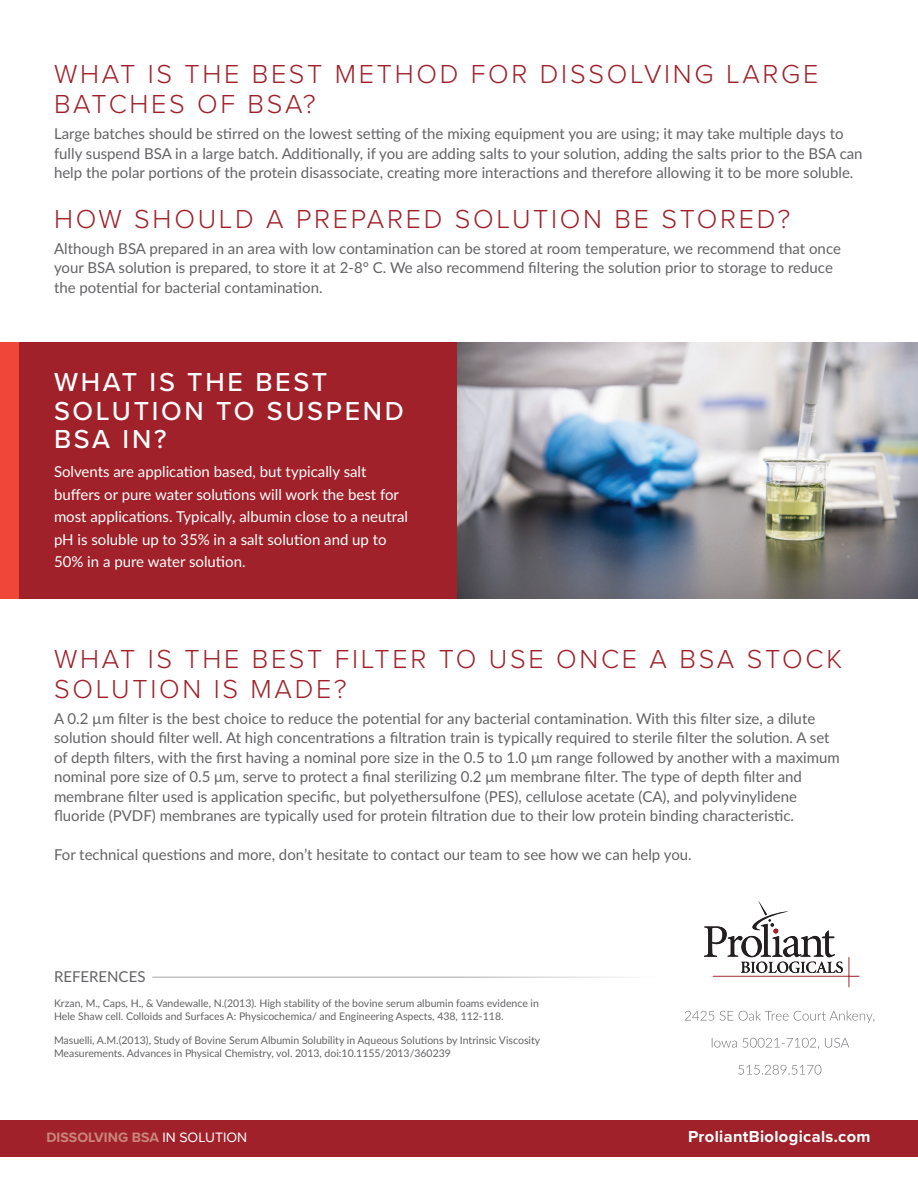
<style>
.page{position:relative;width:918px;height:1188px;background:#fff}
.page>*{position:absolute;margin:0;border:0;box-sizing:border-box;transform-origin:0 0}
.t1{font:300 27px/30px "Proxima Nova";letter-spacing:.1em;color:#a02129}
.t2{font:500 27px/28.5px "Proxima Nova";letter-spacing:.1em;color:#fff}
.t3{font:700 16.5px "Proxima Nova";letter-spacing:.02em;color:#fff}
.t4{font:15px/19.5px "Lato";color:#636366}
.t5{font:15px/22.5px "Lato";color:#fff}
.t6{font:700 14.1px "Proxima Nova";color:#ca8579}
.t7{font:10.5px/12.6px "Lato";color:#636366}
.s1{font-weight:400;color:#fff}
</style>
<div class="page">
<svg style="left:738px;top:1065px;width:83px;height:10px"></svg>
<svg style="left:712px;top:1038px;width:137px;height:11px"></svg>
<svg style="left:684px;top:901px;width:191px;height:122px"></svg>
<div style="left:0;top:1120px;width:918px;height:37px;background:#a02129"></div>
<img style="left:457px;top:342px;width:461px;height:257px">
<div style="left:0;top:342px;width:457px;height:257px;background:#a02129"></div>
<div style="left:0;top:342px;width:19px;height:257px;background:#ef4639"></div>
<hr style="left:152px;top:977px;width:712px;height:1px;background:#a4a5a9">
<h1 class="t1" style="left:54px;top:58px;width:766px">WHAT IS THE BEST METHOD FOR DISSOLVING LARGE<br>BATCHES OF BSA?</h1>
<p class="t4" style="left:54px;top:124px;width:810px">Large batches should be stirred on the lowest setting of the mixing equipment you are using; it may take multiple days to fully suspend BSA in a large batch. Additionally, if you are adding salts to your solution, adding the salts prior to the BSA can help the polar portions of the protein disassociate, creating more interactions and therefore allowing it to be more soluble.</p>
<h1 class="t1" style="left:54px;top:202px;width:738px">HOW SHOULD A PREPARED SOLUTION BE STORED?</h1>
<p class="t4" style="left:54px;top:238px;width:788px">Although BSA prepared in an area with low contamination can be stored at room temperature, we recommend that once your BSA solution is prepared, to store it at 2-8° C. We also recommend filtering the solution prior to storage to reduce the potential for bacterial contamination.</p>
<h1 class="t2" style="left:54px;top:367px;width:351px">WHAT IS THE BEST<br>SOLUTION TO SUSPEND<br>BSA IN?</h1>
<p class="t5" style="left:54px;top:460px;width:356px">Solvents are application based, but typically salt buffers or pure water solutions will work the best for most applications. Typically, albumin close to a neutral pH is soluble up to 35% in a salt solution and up to 50% in a pure water solution.</p>
<h1 class="t1" style="left:54px;top:642px;width:790px">WHAT IS THE BEST FILTER TO USE ONCE A BSA STOCK<br>SOLUTION IS MADE?</h1>
<p class="t4" style="left:54px;top:708px;width:787px">A 0.2 µm filter is the best choice to reduce the potential for any bacterial contamination. With this filter size, a dilute solution should filter well. At high concentrations a filtration train is typically required to sterile filter the solution. A set of depth filters, with the first having a nominal pore size in the 0.5 to 1.0 μm range followed by another with a maximum nominal pore size of 0.5 μm, serve to protect a final sterilizing 0.2 μm membrane filter. The type of depth filter and membrane filter used is application specific, but polyethersulfone (PES), cellulose acetate (CA), and polyvinylidene fluoride (PVDF) membranes are typically used for protein filtration due to their low protein binding characteristic.</p>
<p class="t4" style="left:54px;top:845px;width:639px">For technical questions and more, don’t hesitate to contact our team to see how we can help you.</p>
<p class="t4" style="left:54px;top:967px;width:93px">REFERENCES</p>
<p class="t7" style="left:54px;top:996px;width:486px">Krzan, M., Caps, H., &amp; Vandewalle, N.(2013). High stability of the bovine serum albumin foams evidence in<br>Hele Shaw cell. Colloids and Surfaces A: Physicochemica/ and Engineering Aspects, 438, 112-118.</p>
<p class="t7" style="left:54px;top:1034px;width:488px">Masuelli, A.M.(2013), Study of Bovine Serum Albumin Solubility in Aqueous Solutions by Intrinsic Viscosity<br>Measurements. Advances in Physical Chemistry, vol. 2013, doi:10.1155/2013/360239</p>
<p class="t6" style="left:46px;top:1127px;width:202px">DISSOLVING BSA <span class="s1">IN SOLUTION</span></p>
<p class="t3" style="left:688px;top:1124px;width:184px">ProliantBiologicals.com</p>
</div>
